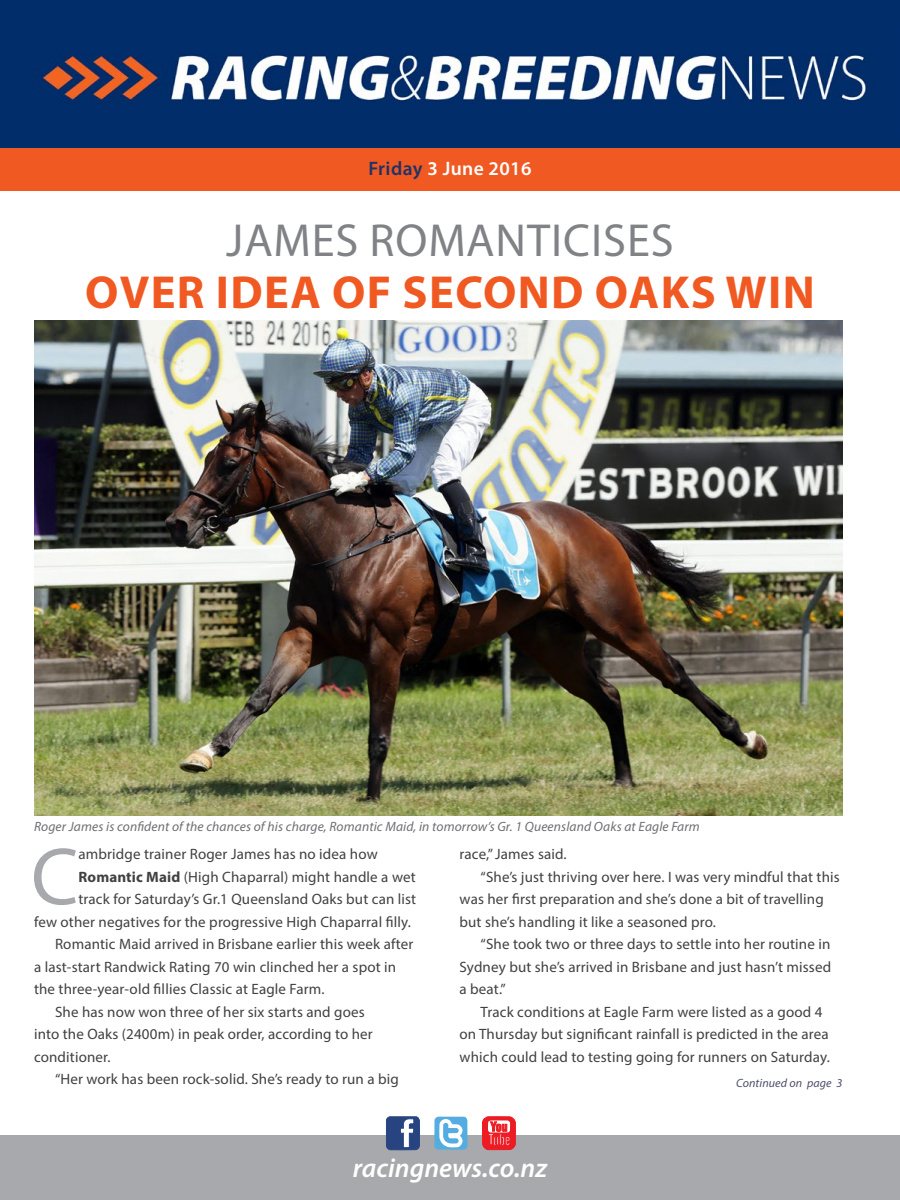
<style>
.page{position:relative;width:900px;height:1200px;background:#fff}
.page>*{position:absolute;margin:0;border:0;box-sizing:border-box;transform-origin:0 0}
.t1{font:81.75px "Myriad Pro";color:#a7a9ac}
.t2{font:700 46.5px "Myriad Pro";letter-spacing:.03em;color:#f15922}
.t3{font:46.5px "Myriad Pro";letter-spacing:.02em;color:#808285}
.t4{font:italic 600 27px "Myriad Pro";color:#fff}
.t5{font:600 19.5px "Myriad Pro";letter-spacing:.02em;color:#fff}
.t6{font:15px "Myriad Pro";letter-spacing:.01em;color:#414042}
.t7{font:italic 13.5px "Myriad Pro";letter-spacing:.01em;color:#6d6e71}
.t8{font:italic 12px "Myriad Pro";letter-spacing:.01em;color:#4d4d6b}
.s1{color:#203267}
.s2{font-weight:700}
</style>
<div class="page">
<div style="left:0;top:0;width:900px;height:159px;background:#012d6a"></div>
<img style="left:34px;top:54px;width:833px;height:49px">
<div style="left:0;top:1136px;width:900px;height:64px;background:#a7a9ac"></div>
<svg style="left:386px;top:1117px;width:34px;height:33px"></svg>
<svg style="left:434px;top:1117px;width:33px;height:33px"></svg>
<svg style="left:482px;top:1117px;width:34px;height:33px"></svg>
<div style="left:0;top:148px;width:900px;height:43px;background:#f15922"></div>
<img style="left:34px;top:320px;width:808px;height:495px">
<h3 class="t5" style="left:368px;top:156px;width:165px"><span class="s1">Friday</span> 3 June 2016</h3>
<h2 class="t3" style="left:226px;top:212px;width:449px">James romanticises</h2>
<h2 class="t2" style="left:85px;top:262px;width:731px">OVER IDEA OF SECOND OAKS WIN</h2>
<p class="t7" style="left:34px;top:818px;width:667px">Roger James is confident of the chances of his charge, Romantic Maid, in tomorrow’s Gr. 1 Queensland Oaks at Eagle Farm</p>
<h1 class="t1" style="left:31px;top:826px;width:43px">C</h1>
<p class="t6" style="left:78px;top:845px;width:301px">ambridge trainer Roger James has no idea how</p>
<p class="t6" style="left:78px;top:867px;width:339px"><span class="s2">ROMANTIC MAID</span> (High Chaparral) might handle a wet</p>
<p class="t6" style="left:78px;top:890px;width:339px">track for Saturday’s Gr.1 Queensland Oaks but can list</p>
<p class="t6" style="left:34px;top:912px;width:378px">few other negatives for the progressive High Chaparral filly.</p>
<p class="t6" style="left:55px;top:935px;width:360px">Romantic Maid arrived in Brisbane earlier this week after</p>
<p class="t6" style="left:34px;top:957px;width:364px">a last-start Randwick Rating 70 win clinched her a spot in</p>
<p class="t6" style="left:34px;top:980px;width:292px">the three-year-old fillies Classic at Eagle Farm.</p>
<p class="t6" style="left:55px;top:1002px;width:311px">She has now won three of her six starts and goes</p>
<p class="t6" style="left:34px;top:1025px;width:340px">into the Oaks (2400m) in peak order, according to her</p>
<p class="t6" style="left:34px;top:1047px;width:78px">conditioner.</p>
<p class="t6" style="left:55px;top:1070px;width:345px">“Her work has been rock-solid. She’s ready to run a big</p>
<p class="t6" style="left:460px;top:845px;width:109px">race,” James said.</p>
<p class="t6" style="left:481px;top:867px;width:361px">“She’s just thriving over here. I was very mindful that this</p>
<p class="t6" style="left:460px;top:890px;width:366px">was her first preparation and she’s done a bit of travelling</p>
<p class="t6" style="left:460px;top:912px;width:258px">but she’s handling it like a seasoned pro.</p>
<p class="t6" style="left:481px;top:935px;width:351px">“She took two or three days to settle into her routine in</p>
<p class="t6" style="left:460px;top:957px;width:373px">Sydney but she’s arrived in Brisbane and just hasn’t missed</p>
<p class="t6" style="left:460px;top:980px;width:48px">a beat.”</p>
<p class="t6" style="left:481px;top:1002px;width:343px">Track conditions at Eagle Farm were listed as a good 4</p>
<p class="t6" style="left:460px;top:1025px;width:371px">on Thursday but significant rainfall is predicted in the area</p>
<p class="t6" style="left:460px;top:1047px;width:372px">which could lead to testing going for runners on Saturday.</p>
<p class="t8" style="left:736px;top:1076px;width:108px">Continued on page 3</p>
<h3 class="t4" style="left:353px;top:1150px;width:196px">racingnews.co.nz</h3>
</div>
